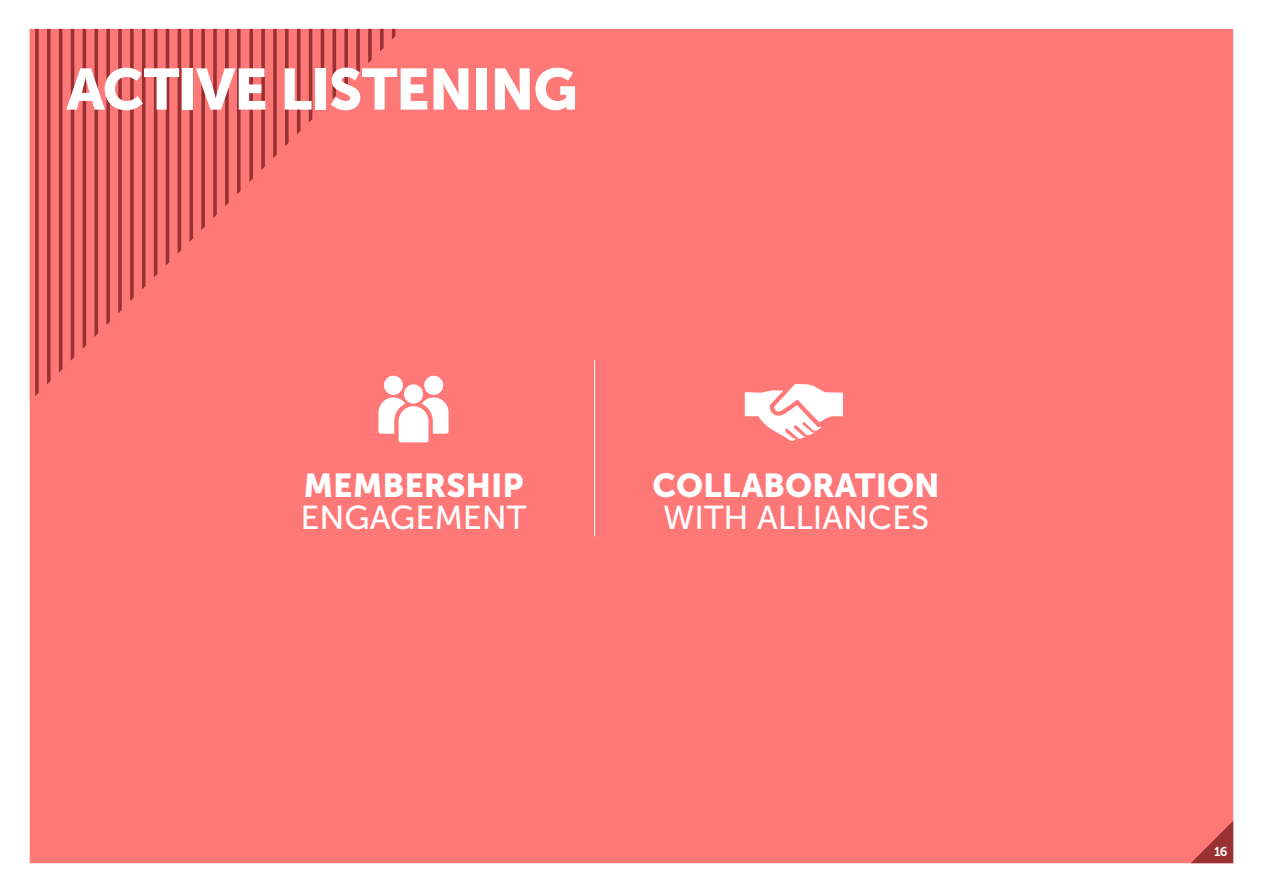
<style>
.page{position:relative;width:1263px;height:893px;background:#fff}
.page>*{position:absolute;margin:0;border:0;box-sizing:border-box;transform-origin:0 0}
.t1{font:57.75px "Museo Sans 900";letter-spacing:-.025em;color:#fff}
.t2{font:33px "Museo Sans 900";color:#fff}
.t3{font:33px "Museo Sans 500";color:#fff}
.t4{font:12.75px "Museo Sans 700";color:#fff}
</style>
<div class="page">
<div style="left:30px;top:29px;width:1203px;height:834px;background:#ff7878"></div>
<div style="left:30px;top:29px;width:373px;height:373px;background:#ff7878"></div>
<svg style="left:237px;top:29px;width:4px;height:165px"></svg>
<svg style="left:225px;top:29px;width:4px;height:177px"></svg>
<svg style="left:213px;top:29px;width:4px;height:189px"></svg>
<svg style="left:201px;top:29px;width:4px;height:201px"></svg>
<svg style="left:189px;top:29px;width:4px;height:213px"></svg>
<svg style="left:178px;top:29px;width:3px;height:225px"></svg>
<svg style="left:166px;top:29px;width:3px;height:237px"></svg>
<svg style="left:154px;top:29px;width:3px;height:249px"></svg>
<svg style="left:142px;top:29px;width:4px;height:260px"></svg>
<svg style="left:130px;top:29px;width:4px;height:272px"></svg>
<svg style="left:118px;top:29px;width:4px;height:284px"></svg>
<svg style="left:106px;top:29px;width:4px;height:296px"></svg>
<svg style="left:94px;top:29px;width:4px;height:308px"></svg>
<svg style="left:83px;top:29px;width:3px;height:320px"></svg>
<svg style="left:71px;top:29px;width:3px;height:332px"></svg>
<svg style="left:59px;top:29px;width:3px;height:344px"></svg>
<svg style="left:47px;top:29px;width:4px;height:355px"></svg>
<svg style="left:35px;top:29px;width:4px;height:367px"></svg>
<svg style="left:392px;top:29px;width:3px;height:11px"></svg>
<svg style="left:380px;top:29px;width:4px;height:22px"></svg>
<svg style="left:368px;top:29px;width:4px;height:34px"></svg>
<svg style="left:356px;top:29px;width:4px;height:46px"></svg>
<svg style="left:344px;top:29px;width:4px;height:58px"></svg>
<svg style="left:333px;top:29px;width:3px;height:70px"></svg>
<svg style="left:321px;top:29px;width:3px;height:82px"></svg>
<svg style="left:309px;top:29px;width:3px;height:94px"></svg>
<svg style="left:297px;top:29px;width:3px;height:106px"></svg>
<svg style="left:285px;top:29px;width:4px;height:117px"></svg>
<svg style="left:273px;top:29px;width:4px;height:129px"></svg>
<svg style="left:261px;top:29px;width:4px;height:141px"></svg>
<svg style="left:249px;top:29px;width:4px;height:153px"></svg>
<svg style="left:745px;top:384px;width:98px;height:57px"></svg>
<hr style="left:594px;top:360px;width:1px;height:176px;background:#fff">
<svg style="left:378px;top:376px;width:71px;height:66px"></svg>
<svg style="left:1191px;top:821px;width:42px;height:42px;background:#cb5454"></svg>
<h1 class="t1" style="left:67px;top:57px;width:513px">ACTIVE LISTENING</h1>
<p class="t2" style="left:303px;top:466px;width:222px">MEMBERSHIP</p>
<p class="t3" style="left:301px;top:500px;width:227px">ENGAGEMENT</p>
<p class="t2" style="left:652px;top:466px;width:289px">COLLABORATION</p>
<p class="t3" style="left:663px;top:500px;width:267px">WITH ALLIANCES</p>
<p class="t4" style="left:1214px;top:844px;width:15px">16</p>
</div>
